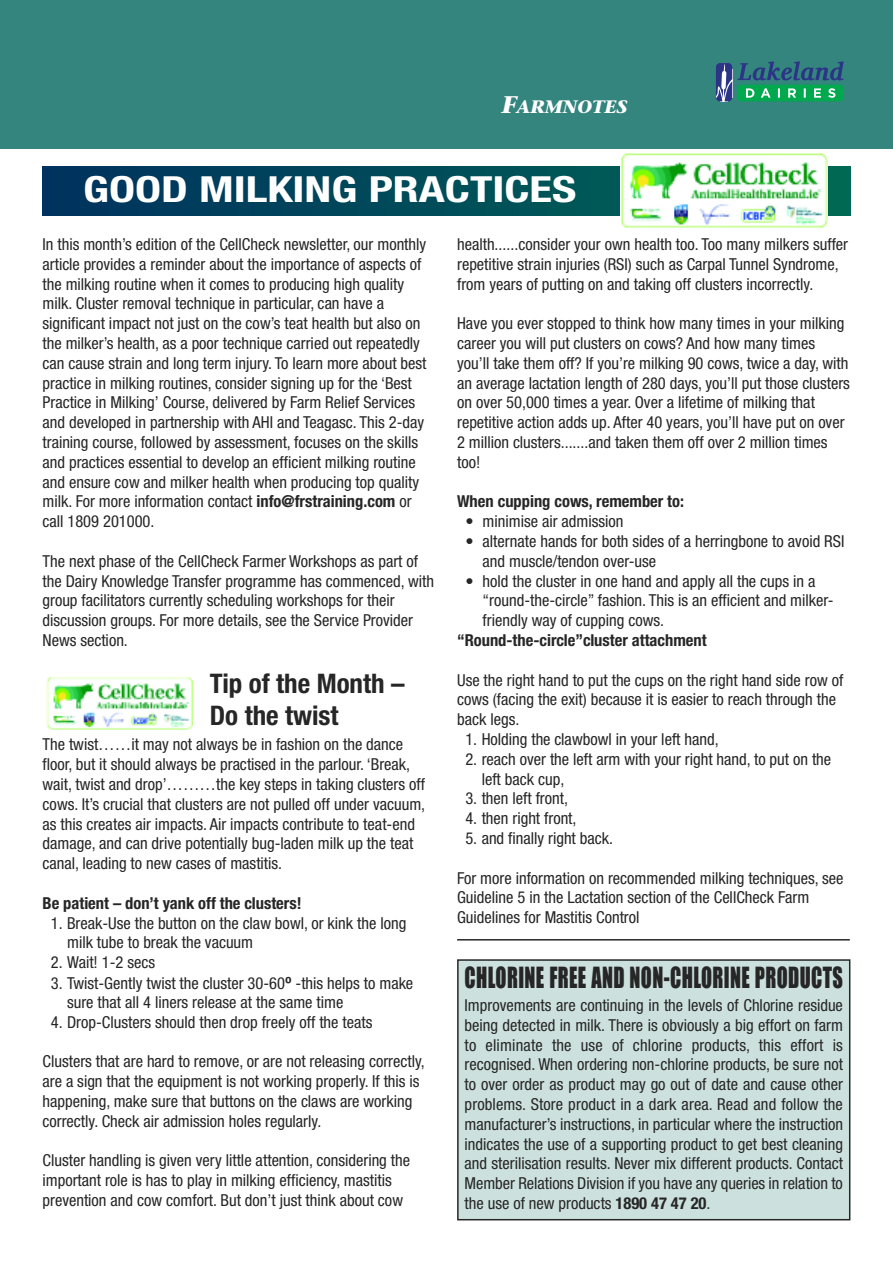
<style>
.page{position:relative;width:893px;height:1263px;background:#fff}
.page>*{position:absolute;margin:0;border:0;box-sizing:border-box;transform-origin:0 0}
.t1{font:700 condensed 36px "Helvetica Neue";color:#fff;scale:1.3 1}
.t2{font:27px "Impact";letter-spacing:.02em;color:#272627;scale:.75 1}
.t3{font:700 condensed 27px/32.4px "Helvetica Neue";color:#272627}
.t4{font:italic 700 18px "Stone Serif";color:#fff}
.t5{font:condensed 16.5px/19.8px "Helvetica Neue";color:#272627}
.t6{font:700 condensed 16.5px "Helvetica Neue";color:#272627}
.s1{font-size:24px}
.s2{font-weight:700}
.s3{font-family:"Calibri";font-weight:700;font-stretch:normal}
</style>
<div class="page">
<div style="left:0;top:0;width:893px;height:149px;background:#33857d"></div>
<svg style="left:716px;top:61px;width:128px;height:40px"></svg>
<svg style="left:43px;top:166px;width:807px;height:49px;background:#00475a"></svg>
<img style="left:621px;top:153px;width:206px;height:75px">
<img style="left:47px;top:677px;width:145px;height:52px">
<div style="left:458px;top:960px;width:392px;height:260px;background:#cce1dd"></div>
<div style="left:457px;top:959px;width:393px;height:261px;border:2px solid #272627"></div>
<hr style="left:457px;top:939px;width:393px;height:1px;background:#272627">
<p class="t4" style="left:502px;top:100px;width:127px"><span class="s1">F</span>ARMNOTES</p>
<h1 class="t1" style="left:83px;top:176px;width:381px">GOOD MILKING PRACTICES</h1>
<p class="t5" style="left:43px;top:236px;width:385px">In this month’s edition of the CellCheck newsletter, our monthly article provides a reminder about the importance of aspects of the milking routine when it comes to producing high quality milk. Cluster removal technique in particular, can have a significant impact not just on the cow’s teat health but also on the milker’s health, as a poor technique carried out repeatedly can cause strain and long term injury. To learn more about best practice in milking routines, consider signing up for the ‘Best Practice in Milking’ Course, delivered by Farm Relief Services and developed in partnership with AHI and Teagasc. This 2-day training course, followed by assessment, focuses on the skills and practices essential to develop an efficient milking routine and ensure cow and milker health when producing top quality milk. For more information contact <span class="s2">info@frstraining.com</span> or call 1809 201000.</p>
<p class="t5" style="left:43px;top:552px;width:393px">The next phase of the CellCheck Farmer Workshops as part of the Dairy Knowledge Transfer programme has commenced, with group facilitators currently scheduling workshops for their discussion groups. For more details, see the Service Provider News section.</p>
<h2 class="t3" style="left:210px;top:670px;width:196px">Tip of the Month –<br>Do the twist</h2>
<p class="t5" style="left:43px;top:736px;width:384px">The twist……it may not always be in fashion on the dance floor, but it should always be practised in the parlour. ‘Break, wait, twist and drop’………the key steps in taking clusters off cows. It’s crucial that clusters are not pulled off under vacuum, as this creates air impacts. Air impacts contribute to teat-end damage, and can drive potentially bug-laden milk up the teat canal, leading to new cases of mastitis.</p>
<p class="t6" style="left:43px;top:897px;width:261px">Be patient – don’t yank off the clusters!</p>
<p class="t5" style="left:67px;top:914px;width:341px;text-indent:-16px">1. Break-Use the button on the claw bowl, or kink the long milk tube to break the vacuum</p>
<p class="t5" style="left:51px;top:954px;width:106px">2. Wait! 1-2 secs</p>
<p class="t5" style="left:67px;top:974px;width:348px;line-height:19.2px;text-indent:-16px">3. Twist-Gently twist the cluster 30-60<span class="s3">⁰</span> -this helps to make sure that all 4 liners release at the same time</p>
<p class="t5" style="left:51px;top:1013px;width:323px">4. Drop-Clusters should then drop freely off the teats</p>
<p class="t5" style="left:43px;top:1053px;width:384px">Clusters that are hard to remove, or are not releasing correctly, are a sign that the equipment is not working properly. If this is happening, make sure that buttons on the claws are working correctly. Check air admission holes regularly.</p>
<p class="t5" style="left:43px;top:1152px;width:369px">Cluster handling is given very little attention, considering the important role is has to play in milking efficiency, mastitis prevention and cow comfort. But don’t just think about cow</p>
<p class="t5" style="left:457px;top:236px;width:393px">health......consider your own health too. Too many milkers suffer repetitive strain injuries (RSI) such as Carpal Tunnel Syndrome, from years of putting on and taking off clusters incorrectly.</p>
<p class="t5" style="left:457px;top:315px;width:394px">Have you ever stopped to think how many times in your milking career you will put clusters on cows? And how many times you’ll take them off? If you’re milking 90 cows, twice a day, with an average lactation length of 280 days, you’ll put those clusters on over 50,000 times a year. Over a lifetime of milking that repetitive action adds up. After 40 years, you’ll have put on over 2 million clusters.......and taken them off over 2 million times too!</p>
<p class="t6" style="left:457px;top:496px;width:228px">When cupping cows, remember to:</p>
<p class="t5" style="left:465px;top:513px;width:160px">• minimise air admission</p>
<p class="t5" style="left:483px;top:533px;width:363px;text-indent:-17px">• alternate hands for both sides of a herringbone to avoid RSI and muscle/tendon over-use</p>
<p class="t5" style="left:483px;top:572px;width:353px;text-indent:-17px">• hold the cluster in one hand and apply all the cups in a “round-the-circle” fashion. This is an efficient and milker&shy;friendly way of cupping cows.</p>
<p class="t6" style="left:457px;top:634px;width:251px">“Round-the-circle”cluster attachment</p>
<p class="t5" style="left:457px;top:671px;width:388px">Use the right hand to put the cups on the right hand side row of cows (facing the exit) because it is easier to reach through the back legs.</p>
<p class="t5" style="left:465px;top:731px;width:255px">1. Holding the clawbowl in your left hand,</p>
<p class="t5" style="left:482px;top:750px;width:351px;text-indent:-16px">2. reach over the left arm with your right hand, to put on the left back cup,</p>
<p class="t5" style="left:465px;top:790px;width:104px">3. then left front,</p>
<p class="t5" style="left:465px;top:810px;width:113px">4. then right front,</p>
<p class="t5" style="left:465px;top:830px;width:149px">5. and finally right back.</p>
<p class="t5" style="left:457px;top:869px;width:388px">For more information on recommended milking techniques, see<br>Guideline 5 in the Lactation section of the CellCheck Farm<br>Guidelines for Mastitis Control</p>
<h2 class="t2" style="left:465px;top:963px;width:506px">CHLORINE FREE AND NON-CHLORINE PRODUCTS</h2>
<p class="t5" style="left:465px;top:997px;width:380px;text-align:justify">Improvements are continuing in the levels of Chlorine residue being detected in milk. There is obviously a big effort on farm to eliminate the use of chlorine products, this effort is recognised. When ordering non-chlorine products, be sure not to over order as product may go out of date and cause other problems. Store product in a dark area. Read and follow the manufacturer’s instructions, in particular where the instruction indicates the use of a supporting product to get best cleaning and sterilisation results. Never mix different products. Contact Member Relations Division if you have any queries in relation to the use of new products <span class="s2">1890 47 47 20</span>.</p>
</div>
